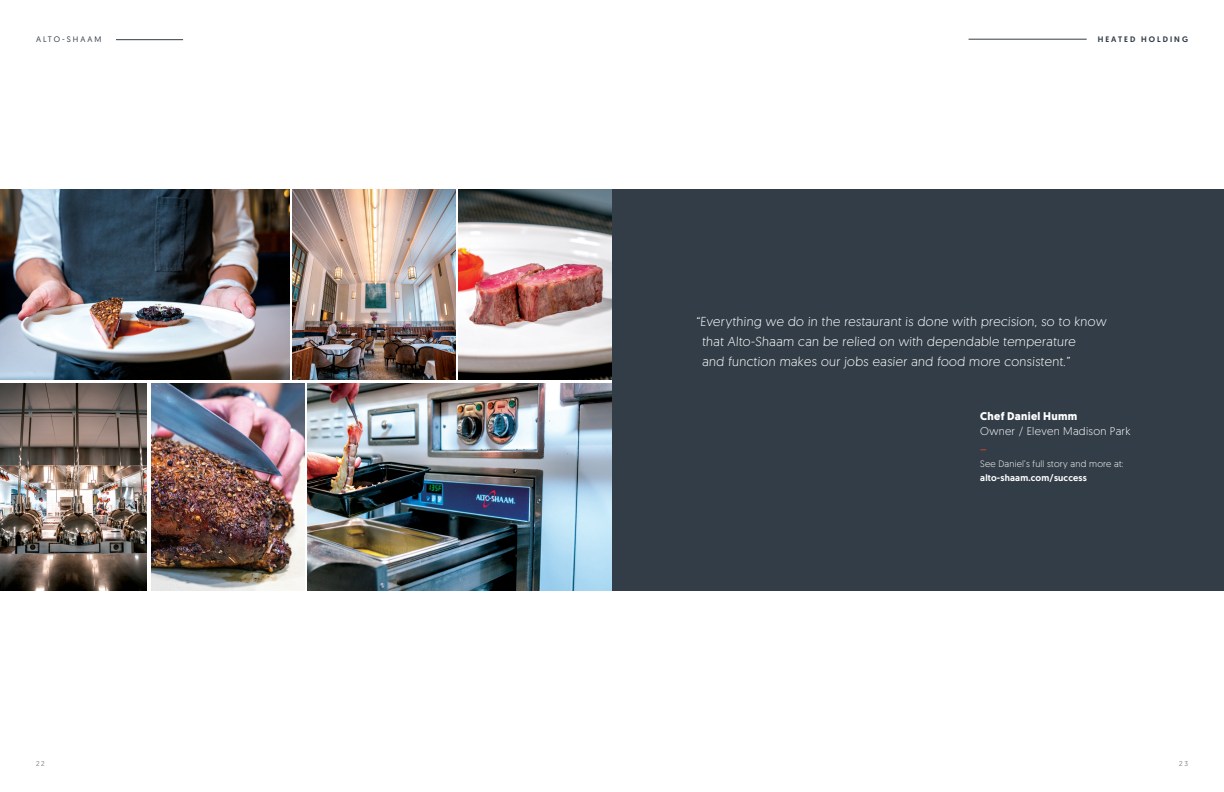
<style>
.page{position:relative;width:1224px;height:792px;background:#fff}
.page>*{position:absolute;margin:0;border:0;box-sizing:border-box;transform-origin:0 0}
.t1{font:300 13px/20px "Geomanist";color:#fff}
.t2{font:300 11.2px "Geomanist";letter-spacing:.025em;color:#fff}
.t3{font:700 11.2px "Geomanist";letter-spacing:.025em;color:#fff}
.t4{font:10.5px "Geomanist";color:#d64227}
.t5{font:300 9.3px/13.9px "Geomanist";letter-spacing:.02em;color:#fff}
.t6{font:500 8px "Geomanist";letter-spacing:.25em;color:#323d47}
.t7{font:8px "Geomanist";letter-spacing:.25em;color:#323d47}
.t8{font:300 7px "Geomanist";color:#475259}
.s1{font-weight:500}
</style>
<div class="page">
<div style="left:612px;top:189px;width:612px;height:401px;background:#323d47"></div>
<img style="left:308px;top:384px;width:304px;height:206px">
<img style="left:151px;top:384px;width:154px;height:206px">
<hr style="left:116px;top:39px;width:67px;height:1px;background:#323d47">
<hr style="left:969px;top:39px;width:118px;height:1px;background:#323d47">
<img style="left:293px;top:189px;width:162px;height:191px">
<img style="left:0;top:384px;width:147px;height:206px">
<img style="left:0;top:189px;width:289px;height:191px">
<img style="left:459px;top:189px;width:153px;height:191px">
<p class="t7" style="left:36px;top:34px;width:67px">ALTO-SHAAM</p>
<p class="t6" style="left:1098px;top:34px;width:92px">HEATED HOLDING</p>
<p class="t1" style="left:702px;top:311px;width:407px;text-indent:-6px">“Everything we do in the restaurant is done with precision, so to know that Alto-Shaam can be relied on with dependable temperature<br>and function makes our jobs easier and food more consistent.”</p>
<p class="t8" style="left:36px;top:759px;width:10px">22</p>
<p class="t3" style="left:980px;top:409px;width:98px">Chef Daniel Humm</p>
<p class="t2" style="left:980px;top:424px;width:152px">Owner / Eleven Madison Park</p>
<p class="t4" style="left:980px;top:443px;width:8px">–</p>
<p class="t5" style="left:980px;top:457px;width:145px">See Daniel’s full story and more at: <span class="s1">alto-shaam.com/success</span></p>
<p class="t8" style="left:1179px;top:759px;width:10px">23</p>
</div>
